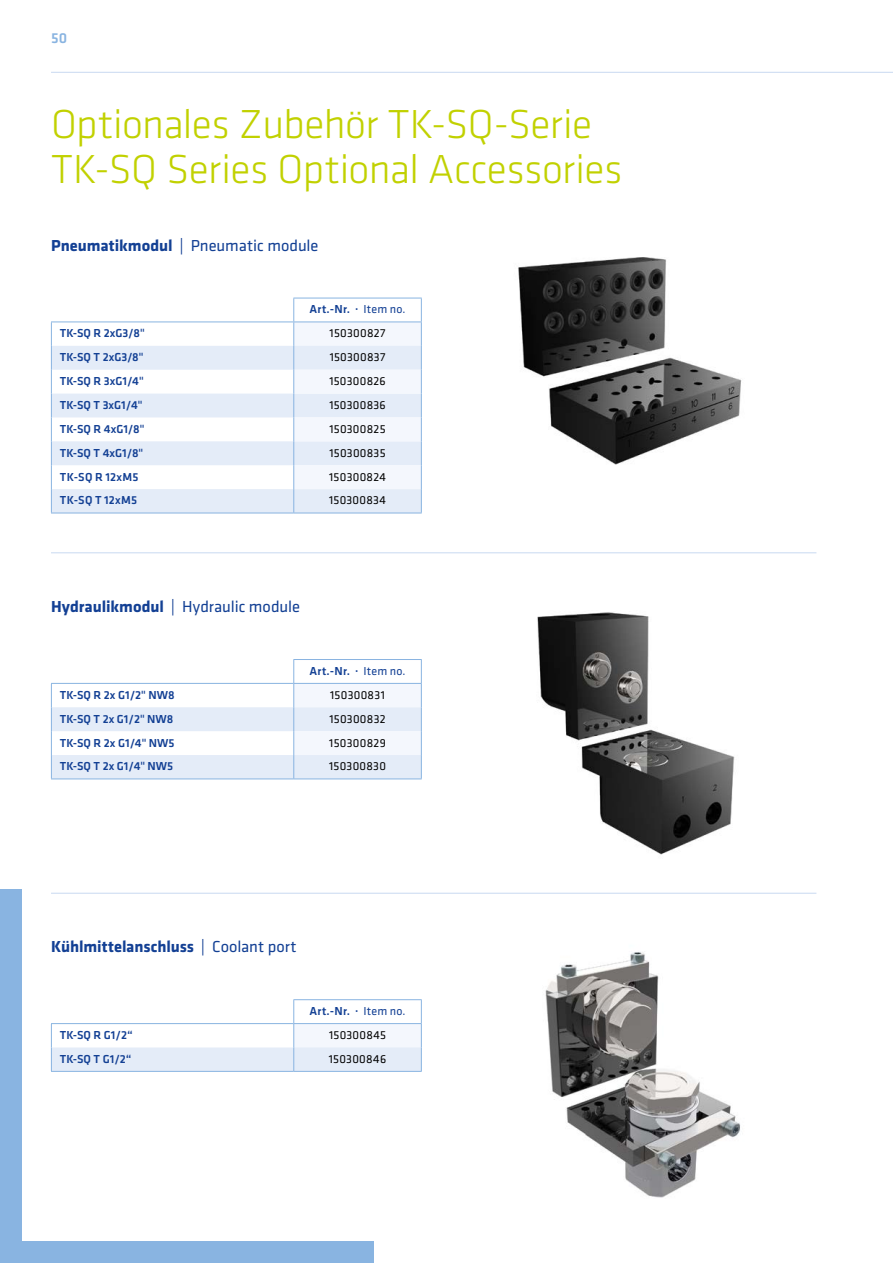
<style>
.page{position:relative;width:893px;height:1263px;background:#fff}
.page>*{position:absolute;margin:0;border:0;box-sizing:border-box;transform-origin:0 0}
.t1{font:300 42px/45px "Klavika";letter-spacing:-.015em;color:#c1d100}
.t2{font:16.5px "Klavika";color:#134094}
.t3{font:700 16.5px "Klavika";letter-spacing:-.005em;color:#134094}
.t4{font:500 15px "Klavika";color:#89b4e1}
.t5{font:500 12px "Klavika";color:#134094}
.t6{font:12px "Klavika";letter-spacing:.02em;color:#000}
.t7{font:500 12px "Klavika";letter-spacing:.025em;color:#134094}
.s1{font-weight:700}
.s2{font-weight:400}
</style>
<div class="page">
<div style="left:0;top:1242px;width:374px;height:21px;background:#89b4e1"></div>
<div style="left:0;top:889px;width:21px;height:374px;background:#89b4e1"></div>
<hr style="left:51px;top:72px;width:842px;height:1px;background:#c8d9f1">
<hr style="left:51px;top:552px;width:765px;height:1px;background:#c8d9f1">
<hr style="left:51px;top:893px;width:765px;height:1px;background:#c8d9f1">
<img style="left:518px;top:257px;width:224px;height:208px">
<img style="left:537px;top:612px;width:198px;height:243px">
<img style="left:545px;top:952px;width:195px;height:246px">
<svg style="left:52px;top:346px;width:241px;height:167px;fill:#e4ecf8"></svg>
<svg style="left:51px;top:323px;width:1px;height:190px"></svg>
<hr style="left:51px;top:322px;width:243px;height:1px;background:#89b4e1">
<svg style="left:293px;top:298px;width:129px;height:215px"></svg>
<hr style="left:51px;top:513px;width:243px;height:1px;background:#89b4e1">
<hr style="left:294px;top:513px;width:128px;height:1px;background:#89b4e1">
<svg style="left:51px;top:659px;width:371px;height:119px"></svg>
<hr style="left:51px;top:778px;width:243px;height:1px;background:#89b4e1">
<hr style="left:294px;top:778px;width:128px;height:1px;background:#89b4e1">
<hr style="left:293px;top:999px;width:129px;height:1px;background:#89b4e1">
<svg style="left:51px;top:1000px;width:371px;height:71px"></svg>
<hr style="left:51px;top:1071px;width:243px;height:1px;background:#89b4e1">
<hr style="left:294px;top:1071px;width:128px;height:1px;background:#89b4e1">
<p class="t4" style="left:51px;top:29px;width:18px">50</p>
<h1 class="t1" style="left:51px;top:102px;width:573px">Optionales Zubehör TK-SQ-Serie<br>TK-SQ Series Optional Accessories</h1>
<h2 class="t2" style="left:51px;top:236px;width:269px"><span class="s1">Pneumatikmodul</span> | Pneumatic module</h2>
<p class="t5" style="left:309px;top:303px;width:98px">Art.-Nr. · <span class="s2">Item no.</span></p>
<p class="t5" style="left:60px;top:327px;width:86px">TK-SQ R 2xG3/8"</p>
<p class="t6" style="left:330px;top:327px;width:57px">150300827</p>
<p class="t5" style="left:60px;top:351px;width:85px">TK-SQ T 2xG3/8"</p>
<p class="t6" style="left:330px;top:351px;width:57px">150300837</p>
<p class="t5" style="left:60px;top:375px;width:85px">TK-SQ R 3xG1/4"</p>
<p class="t6" style="left:329px;top:375px;width:58px">150300826</p>
<p class="t5" style="left:60px;top:398px;width:84px">TK-SQ T 3xG1/4"</p>
<p class="t6" style="left:329px;top:398px;width:58px">150300836</p>
<p class="t5" style="left:60px;top:422px;width:86px">TK-SQ R 4xG1/8"</p>
<p class="t6" style="left:329px;top:422px;width:58px">150300825</p>
<p class="t5" style="left:60px;top:446px;width:85px">TK-SQ T 4xG1/8"</p>
<p class="t6" style="left:329px;top:446px;width:58px">150300835</p>
<p class="t7" style="left:60px;top:470px;width:80px">TK-SQ R 12xM5</p>
<p class="t6" style="left:329px;top:470px;width:58px">150300824</p>
<p class="t7" style="left:60px;top:494px;width:79px">TK-SQ T 12xM5</p>
<p class="t6" style="left:329px;top:494px;width:59px">150300834</p>
<h2 class="t2" style="left:51px;top:598px;width:250px"><span class="s1">Hydraulikmodul</span> | Hydraulic module</h2>
<p class="t5" style="left:309px;top:664px;width:98px">Art.-Nr. · <span class="s2">Item no.</span></p>
<p class="t5" style="left:60px;top:688px;width:116px">TK-SQ R 2x G1/2" NW8</p>
<p class="t6" style="left:330px;top:688px;width:56px">150300831</p>
<p class="t5" style="left:60px;top:712px;width:115px">TK-SQ T 2x G1/2" NW8</p>
<p class="t6" style="left:329px;top:712px;width:58px">150300832</p>
<p class="t5" style="left:60px;top:736px;width:116px">TK-SQ R 2x G1/4" NW5</p>
<p class="t6" style="left:329px;top:736px;width:58px">150300829</p>
<p class="t5" style="left:60px;top:760px;width:115px">TK-SQ T 2x G1/4" NW5</p>
<p class="t6" style="left:329px;top:760px;width:58px">150300830</p>
<h2 class="t3" style="left:51px;top:938px;width:247px">Kühlmittelanschluss <span class="s2">| Coolant port</span></h2>
<p class="t5" style="left:309px;top:1004px;width:98px">Art.-Nr. · <span class="s2">Item no.</span></p>
<p class="t5" style="left:60px;top:1028px;width:74px">TK-SQ R G1/2“</p>
<p class="t6" style="left:329px;top:1028px;width:58px">150300845</p>
<p class="t5" style="left:60px;top:1052px;width:73px">TK-SQ T G1/2“</p>
<p class="t6" style="left:329px;top:1052px;width:59px">150300846</p>
</div>
